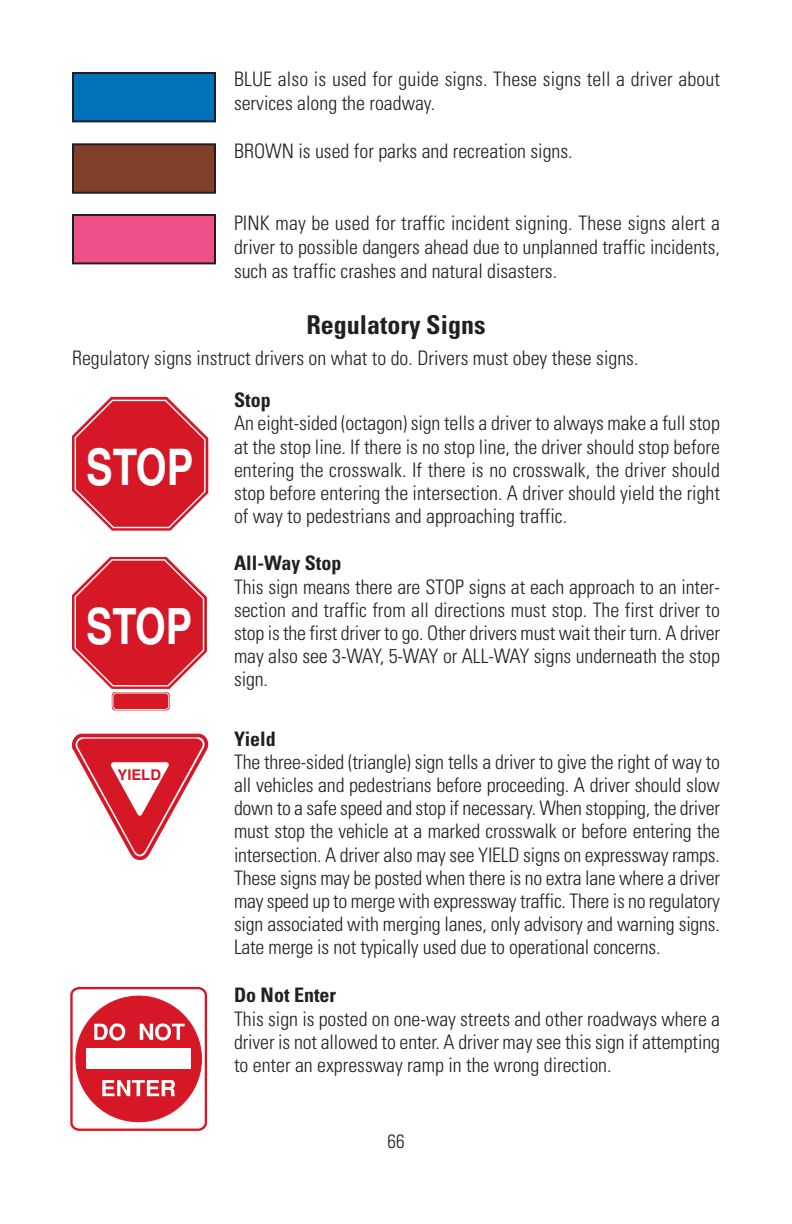
<style>
.page{position:relative;width:792px;height:1224px;background:#fff}
.page>*{position:absolute;margin:0;border:0;box-sizing:border-box;transform-origin:0 0}
.t1{font:700 50.4px "Helvetica";color:#fff;scale:.79 1}
.t2{font:700 50px "Helvetica";color:#fff;scale:.79 1}
.t3{font:700 condensed 26px "Univers";color:#231f20}
.t4{font:300 condensed 20px/23.2px "Univers";color:#231f20;text-align:justify}
.t5{font:700 condensed 20px "Univers";color:#231f20}
.t6{font:300 condensed 19.2px "Univers";color:#231f20}
.t7{font:700 14.8px "Helvetica";color:#d61826}
</style>
<div class="page">
<svg style="left:72px;top:397px;width:136px;height:134px"></svg>
<svg style="left:72px;top:557px;width:135px;height:132px"></svg>
<div style="left:111px;top:691px;width:60px;height:20px;background:#d61826;border-radius:4px"></div>
<div style="left:110px;top:691px;width:61px;height:21px;border:1px solid #fff;border-radius:4px"></div>
<div style="left:113px;top:693px;width:56px;height:17px;border:1px solid #fff;border-radius:4px"></div>
<svg style="left:72px;top:734px;width:136px;height:126px"></svg>
<svg style="left:70px;top:987px;width:137px;height:144px"></svg>
<div style="left:73px;top:73px;width:142px;height:48px;background:#0071bb"></div>
<div style="left:72px;top:72px;width:144px;height:50px;border:2px solid #231f20"></div>
<div style="left:73px;top:144px;width:142px;height:49px;background:#82402b"></div>
<div style="left:72px;top:143px;width:144px;height:51px;border:2px solid #231f20"></div>
<div style="left:73px;top:215px;width:142px;height:48px;background:#f05089"></div>
<div style="left:72px;top:214px;width:144px;height:50px;border:2px solid #231f20"></div>
<p class="t4" style="left:234px;top:69px;width:488px;line-height:24px">BLUE also is used for guide signs. These signs tell a driver about services along the roadway.</p>
<p class="t4" style="left:234px;top:142px;width:340px">BROWN is used for parks and recreation signs.</p>
<p class="t4" style="left:234px;top:213px;width:488px;line-height:24px">PINK may be used for traffic incident signing. These signs alert a driver to possible dangers ahead due to unplanned traffic incidents, such as traffic crashes and natural disasters.</p>
<h3 class="t3" style="left:306px;top:316px;width:181px">Regulatory Signs</h3>
<p class="t4" style="left:72px;top:349px;width:568px">Regulatory signs instruct drivers on what to do. Drivers must obey these signs.</p>
<p class="t5" style="left:234px;top:393px;width:38px">Stop</p>
<p class="t4" style="left:234px;top:414px;width:488px">An eight-sided (octagon) sign tells a driver to always make a full stop at the stop line. If there is no stop line, the driver should stop before entering the crosswalk. If there is no crosswalk, the driver should stop before entering the intersection. A driver should yield the right of way to pedestrians and approaching traffic.</p>
<p class="t5" style="left:234px;top:556px;width:109px">All-Way Stop</p>
<p class="t4" style="left:234px;top:577px;width:488px">This sign means there are STOP signs at each approach to an inter&shy;section and traffic from all directions must stop. The first driver to stop is the first driver to go. Other drivers must wait their turn. A driver may also see 3-WAY, 5-WAY or ALL-WAY signs underneath the stop sign.</p>
<h1 class="t1" style="left:86px;top:449px;width:137px">STOP</h1>
<h2 class="t2" style="left:86px;top:608px;width:136px">STOP</h2>
<p class="t7" style="left:118px;top:770px;width:45px">YIELD</p>
<p class="t5" style="left:234px;top:731px;width:43px">Yield</p>
<p class="t4" style="left:234px;top:752px;width:488px">The three-sided (triangle) sign tells a driver to give the right of way to all vehicles and pedestrians before proceeding. A driver should slow down to a safe speed and stop if necessary. When stopping, the driver must stop the vehicle at a marked crosswalk or before entering the intersection. A driver also may see YIELD signs on expressway ramps.<br>These signs may be posted when there is no extra lane where a driver may speed up to merge with expressway traffic. There is no regulatory sign associated with merging lanes, only advisory and warning signs.<br>Late merge is not typically used due to operational concerns.</p>
<p class="t5" style="left:234px;top:988px;width:104px">Do Not Enter</p>
<p class="t4" style="left:234px;top:1009px;width:488px">This sign is posted on one-way streets and other roadways where a driver is not allowed to enter. A driver may see this sign if attempting to enter an expressway ramp in the wrong direction.</p>
<p class="t6" style="left:387px;top:1134px;width:19px">66</p>
</div>
